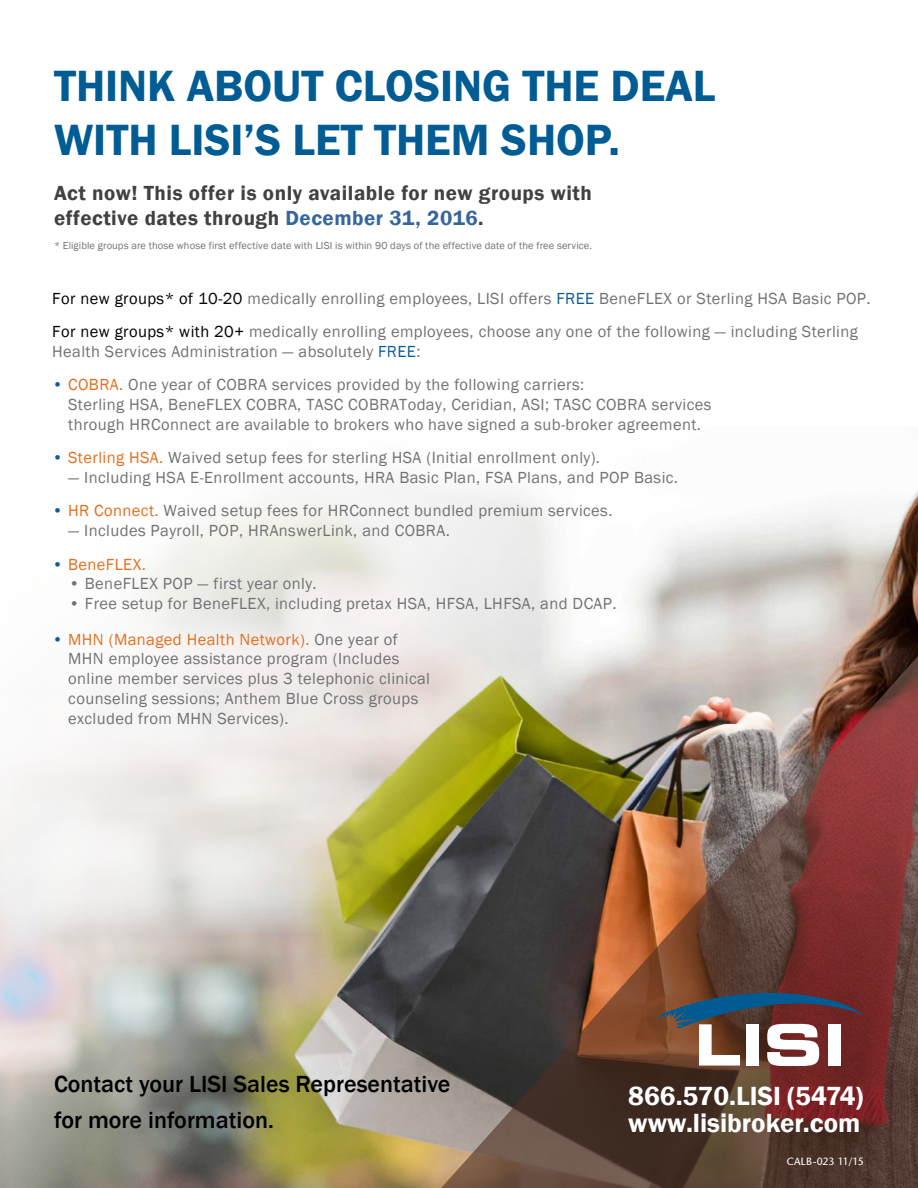
<style>
.page{position:relative;width:918px;height:1188px;background:#fff}
.page>*{position:absolute;margin:0;border:0;box-sizing:border-box;transform-origin:0 0}
.t1{font:600 45px/54px "Franklin Gothic";color:#015c94}
.t2{font:600 27px/27px "Franklin Gothic";color:#fff}
.t3{font:500 24px/36px "Franklin Gothic";color:#000}
.t4{font:600 21px/25.2px "Franklin Gothic";letter-spacing:.025em;color:#414042}
.t5{font:16.5px/19.8px "Franklin Gothic";letter-spacing:.025em;color:#717275}
.t6{font:16.5px "Franklin Gothic";letter-spacing:.025em;color:#e36f1e}
.t7{font:10.5px "Franklin Gothic";letter-spacing:.01em;color:#717275}
.t8{font:10.5px "Stone Sans";letter-spacing:-.005em;color:#fff}
.s1{color:#34669d}
.s2{color:#000}
.s3{color:#0c5d96}
.s4{color:#e36f1e}
</style>
<div class="page">
<img style="left:0;top:481px;width:412px;height:707px">
<img style="left:412px;top:485px;width:506px;height:703px">
<svg style="left:657px;top:993px;width:207px;height:73px"></svg>
<div style="left:828px;top:1024px;width:13px;height:42px;background:#fff"></div>
<h1 class="t1" style="left:54px;top:59px;width:663px">THINK ABOUT CLOSING THE DEAL<br>WITH LISI’S LET THEM SHOP.</h1>
<p class="t4" style="left:54px;top:180px;width:539px">Act now! This offer is only available for new groups with effective dates through <span class="s1">December 31, 2016</span>.</p>
<p class="t7" style="left:54px;top:239px;width:540px">* Eligible groups are those whose first effective date with LISI is within 90 days of the effective date of the free service.</p>
<p class="t5" style="left:52px;top:282px;width:820px;line-height:33.3px"><span class="s2">For new groups* of 10-20</span> medically enrolling employees, LISI offers <span class="s3">FREE</span> BeneFLEX or Sterling HSA Basic POP.<br><span class="s2">For new groups* with 20+</span> medically enrolling employees, choose any one of the following — including Sterling</p>
<p class="t5" style="left:52px;top:342px;width:370px">Health Services Administration — absolutely <span class="s3">FREE</span>:</p>
<p class="t5" style="left:68px;top:375px;width:645px;text-indent:-16px"><span class="s3">•</span> <span class="s4">COBRA.</span> One year of COBRA services provided by the following carriers:<br>Sterling HSA, BeneFLEX COBRA, TASC COBRAToday, Ceridian, ASI; TASC COBRA services through HRConnect are available to brokers who have signed a sub-broker agreement.</p>
<p class="t5" style="left:52px;top:448px;width:549px"><span class="s3">•</span> <span class="s4">Sterling HSA.</span> Waived setup fees for sterling HSA (Initial enrollment only).</p>
<p class="t5" style="left:68px;top:468px;width:611px">— Including HSA E-Enrollment accounts, HRA Basic Plan, FSA Plans, and POP Basic.</p>
<p class="t5" style="left:52px;top:501px;width:562px"><span class="s3">•</span> <span class="s4">HR Connect.</span> Waived setup fees for HRConnect bundled premium services.</p>
<p class="t5" style="left:68px;top:521px;width:383px">— Includes Payroll, POP, HRAnswerLink, and COBRA.</p>
<p class="t6" style="left:52px;top:554px;width:95px"><span class="s3">•</span> BeneFLEX.</p>
<p class="t5" style="left:69px;top:574px;width:249px">• BeneFLEX POP — first year only.</p>
<p class="t5" style="left:69px;top:594px;width:549px">• Free setup for BeneFLEX, including pretax HSA, HFSA, LHFSA, and DCAP.</p>
<p class="t5" style="left:68px;top:630px;width:363px;text-indent:-16px"><span class="s3">•</span> <span class="s4">MHN (Managed Health Network).</span> One year of MHN employee assistance program (Includes online member services plus 3 telephonic clinical counseling sessions; Anthem Blue Cross groups excluded from MHN Services).</p>
<h3 class="t3" style="left:54px;top:1066px;width:398px">Contact your LISI Sales Representative for more information.</h3>
<h2 class="t2" style="left:628px;top:1082px;width:237px">866.570.LISI (5474) www.lisibroker.com</h2>
<p class="t8" style="left:787px;top:1155px;width:79px">CALB-023 11/15</p>
</div>
